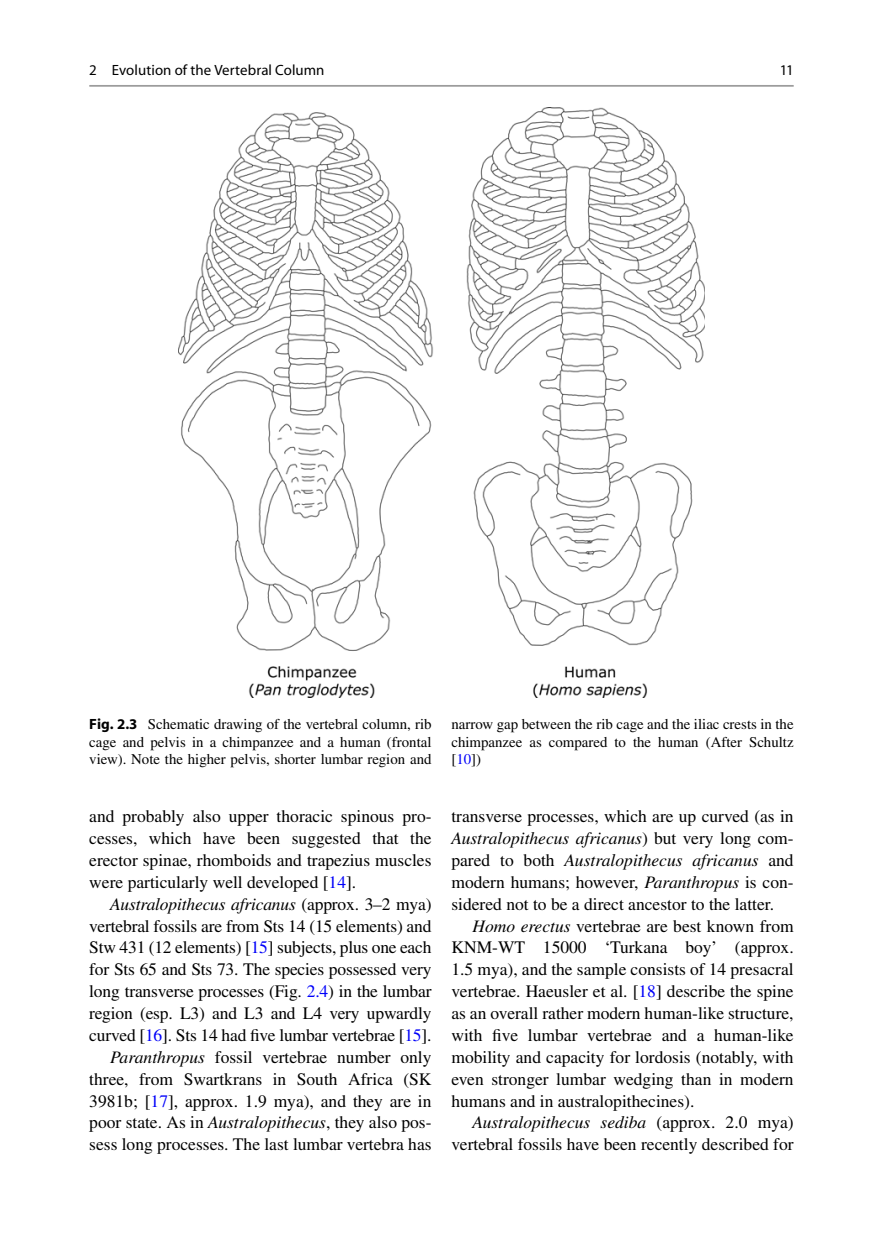
<style>
.page{position:relative;width:883px;height:1260px;background:#fff}
.page>*{position:absolute;margin:0;border:0;box-sizing:border-box;transform-origin:0 0}
.t1{font:17.5px/21.9px "Cpldyc Times";color:#000;text-align:justify}
.t2{font:italic 17.5px/21.9px "Bqwwvh Times";color:#000}
.t3{font:14.88px/17.5px "Cpldyc Times";color:#000;text-align:justify}
.t4{font:14.88px "Svbjmd Myriad";letter-spacing:.005em;color:#000}
.s1{font-family:"Swkwwj Myriad";font-weight:700}
.s2{color:#0000fa}
.s3{font-family:"Cpldyc Times";font-style:normal}
.s4{font-family:"Bqwwvh Times";font-style:italic}
</style>
<div class="page">
<img style="left:179px;top:107px;width:525px;height:591px">
<hr style="left:89px;top:85px;width:705px;height:2px;background:#9c9c9c">
<p class="t4" style="left:89px;top:64px;width:237px">2 Evolution of the Vertebral Column</p>
<p class="t4" style="left:780px;top:64px;width:15px">11</p>
<p class="t3" style="left:89px;top:717px;width:344px"><span class="s1">Fig. 2.3</span> Schematic drawing of the vertebral column, rib cage and pelvis in a chimpanzee and a human (frontal view). Note the higher pelvis, shorter lumbar region and</p>
<p class="t3" style="left:451px;top:717px;width:344px">narrow gap between the rib cage and the iliac crests in the chimpanzee as compared to the human (After Schultz [ <span class="s2">10</span> ])</p>
<p class="t1" style="left:89px;top:807px;width:344px">and probably also upper thoracic spinous pro&shy;cesses, which have been suggested that the erector spinae, rhomboids and trapezius muscles were particularly well developed [ <span class="s2">14</span> ].</p>
<p class="t2" style="left:110px;top:894px;width:323px">Australopithecus africanus <span class="s3">(approx. 3–2 mya)</span></p>
<p class="t1" style="left:89px;top:916px;width:344px;text-align:right">vertebral fossils are from Sts 14 (15 elements) and Stw 431 (12 elements) [ <span class="s2">15</span> ] subjects, plus one each for Sts 65 and Sts 73. The species possessed very long transverse processes (Fig. <span class="s2">2.4</span> ) in the lumbar region (esp. L3) and L3 and L4 very upwardly curved [ <span class="s2">16</span> ]. Sts 14 had five lumbar vertebrae [ <span class="s2">15</span> ].<br><span class="s4">Paranthropus</span> fossil vertebrae number only three, from Swartkrans in South Africa (SK 3981b; [ <span class="s2">17</span> ], approx. 1.9 mya), and they are in poor state. As in <span class="s4">Australopithecus</span> , they also pos&shy;sess long processes. The last lumbar vertebra has</p>
<p class="t1" style="left:451px;top:807px;width:344px">transverse processes, which are up curved (as in</p>
<p class="t2" style="left:451px;top:829px;width:344px">Australopithecus africanus <span class="s3">) but very long com&shy;pared to both</span> Australopithecus africanus <span class="s3">and</span></p>
<p class="t1" style="left:451px;top:873px;width:344px">modern humans; however, <span class="s4">Paranthropus</span> is con&shy;sidered not to be a direct ancestor to the latter.</p>
<p class="t1" style="left:451px;top:916px;width:344px;text-indent:21px"><span class="s4">Homo erectus</span> vertebrae are best known from KNM-WT 15000 ‘Turkana boy’ (approx.<br>1.5 mya), and the sample consists of 14 presacral vertebrae. Haeusler et al. [ <span class="s2">18</span> ] describe the spine as an overall rather modern human-like structure, with five lumbar vertebrae and a human-like mobility and capacity for lordosis (notably, with even stronger lumbar wedging than in modern humans and in australopithecines).</p>
<p class="t2" style="left:472px;top:1113px;width:323px">Australopithecus sediba <span class="s3">(approx. 2.0 mya)</span></p>
<p class="t1" style="left:451px;top:1135px;width:344px">vertebral fossils have been recently described for</p>
</div>
